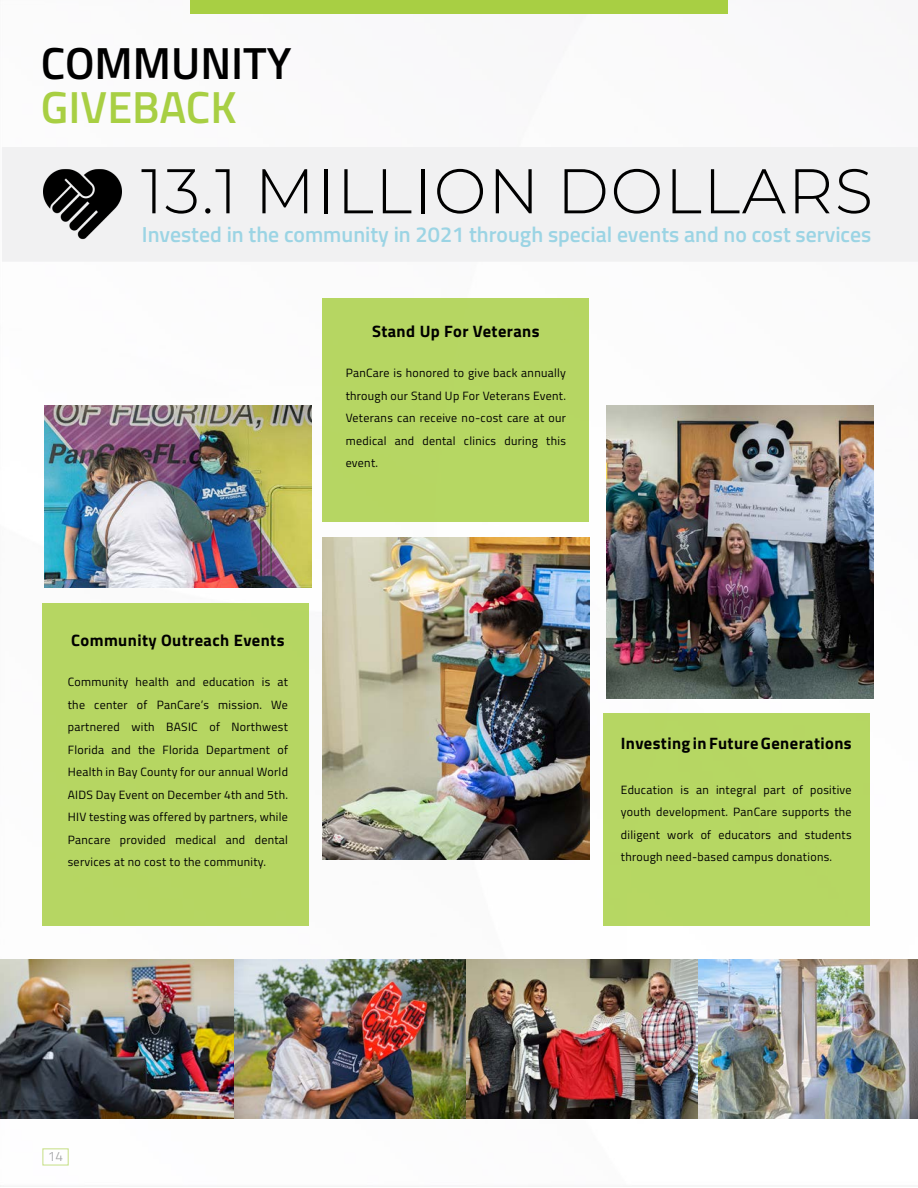
<style>
.page{position:relative;width:918px;height:1188px;background:#fff}
.page>*{position:absolute;margin:0;border:0;box-sizing:border-box;transform-origin:0 0}
.t1{font:300 63px "Montserrat";letter-spacing:.025em;color:#000}
.t2{font:600 45px "Titillium";color:#000}
.t3{font:600 45px "Titillium";color:#a8cf43}
.t4{font:600 21.75px "Titillium";color:#9bd4e4}
.t5{font:700 16.5px "Titillium";letter-spacing:.025em;color:#000}
.t6{font:300 13.5px "Titillium";color:#6d6e71}
.t7{font:12px/22.5px "Titillium";letter-spacing:.025em;color:#000;text-align:justify}
</style>
<div class="page">
<img style="left:606px;top:406px;width:267px;height:292px">
<img style="left:323px;top:537px;width:266px;height:322px">
<img style="left:45px;top:406px;width:266px;height:181px">
<div style="left:42px;top:603px;width:267px;height:323px;background:#b6d662"></div>
<div style="left:323px;top:299px;width:266px;height:223px;background:#b6d663"></div>
<div style="left:603px;top:713px;width:267px;height:213px;background:#b6d763"></div>
<div style="left:190px;top:0;width:538px;height:14px;background:#a8cf43"></div>
<div style="left:3px;top:148px;width:914px;height:113px;background:#f1f1f2"></div>
<div style="left:2px;top:147px;width:916px;height:115px;border:2px solid #f1f1f2"></div>
<img style="left:0;top:959px;width:697px;height:160px">
<img style="left:681px;top:960px;width:237px;height:159px">
<img style="left:44px;top:169px;width:77px;height:71px">
<h2 class="t2" style="left:41px;top:30px;width:252px">COMMUNITY</h2>
<h2 class="t3" style="left:41px;top:73px;width:197px">GIVEBACK</h2>
<h1 class="t1" style="left:141px;top:148px;width:734px">13.1 MILLION DOLLARS</h1>
<h3 class="t4" style="left:142px;top:218px;width:731px">Invested in the community in 2021 through special events and no cost services</h3>
<h3 class="t5" style="left:372px;top:318px;width:169px">Stand Up For Veterans</h3>
<p class="t7" style="left:346px;top:361px;width:222px">PanCare is honored to give back annually through our Stand Up For Veterans Event.<br>Veterans can receive no-cost care at our medical and dental clinics during this event.</p>
<h3 class="t5" style="left:71px;top:628px;width:215px">Community Outreach Events</h3>
<p class="t7" style="left:68px;top:670px;width:222px">Community health and education is at the center of PanCare’s mission. We partnered with BASIC of Northwest Florida and the Florida Department of Health in Bay County for our annual World AIDS Day Event on December 4th and 5th.<br>HIV testing was offered by partners, while Pancare provided medical and dental services at no cost to the community.</p>
<h3 class="t5" style="left:621px;top:730px;width:232px">Investing in Future Generations</h3>
<p class="t7" style="left:621px;top:778px;width:232px">Education is an integral part of positive youth development. PanCare supports the diligent work of educators and students through need-based campus donations.</p>
<p class="t6" style="left:48px;top:1147px;width:17px">14</p>
</div>
